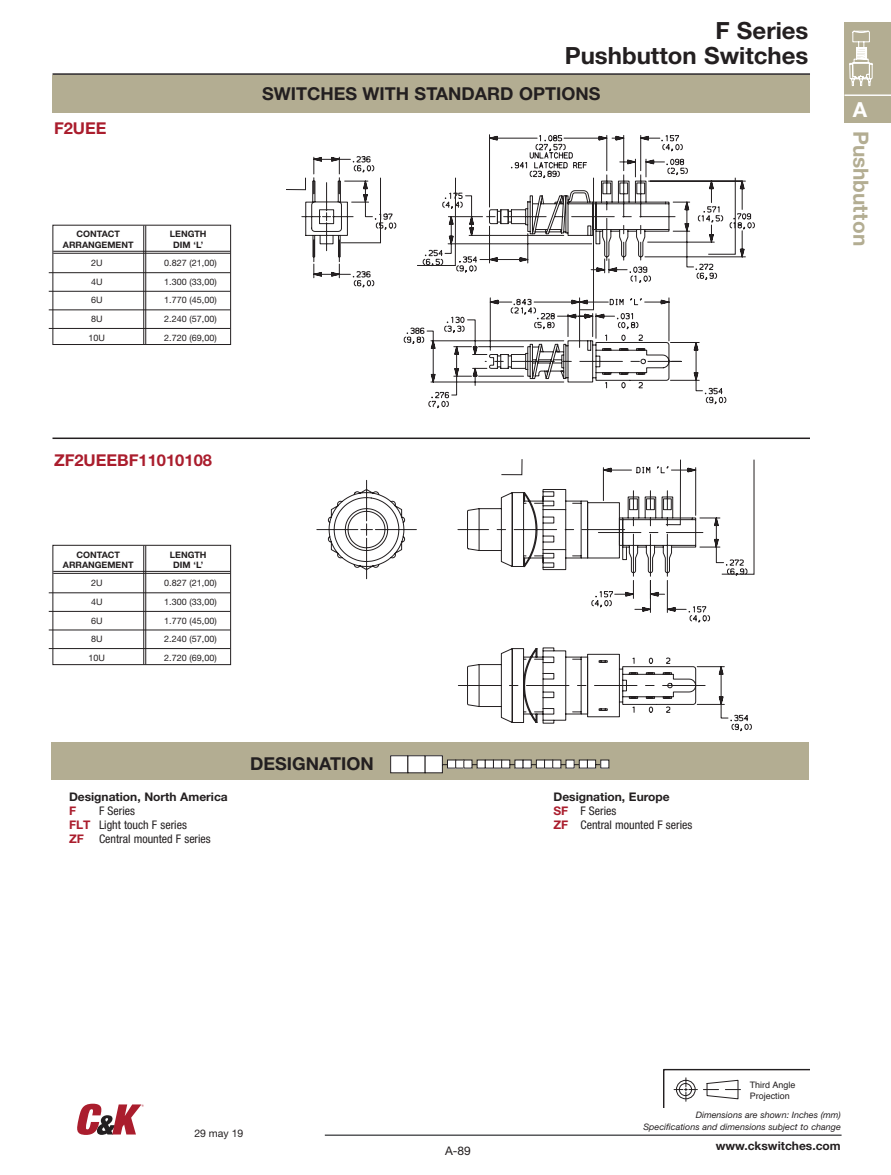
<style>
.page{position:relative;width:891px;height:1175px;background:#fff}
.page>*{position:absolute;margin:0;border:0;box-sizing:border-box;transform-origin:0 0}
.t1{font:700 23.7px/25.2px "Helvetica Neue LT Std";color:#231f20;text-align:right}
.t2{font:700 21px "Helvetica Neue";color:#b3ad92}
.t3{font:700 20.7px "Helvetica Neue";color:#fff}
.t4{font:700 17.85px "Helvetica Neue LT Std";color:#231f20}
.t5{font:700 16.35px "Helvetica Neue LT Std";color:#aa1d2d}
.t6{font:condensed 11.85px/14.1px "Helvetica Neue LT Std";color:#231f20}
.t7{font:700 11.85px "Helvetica Neue LT Std";color:#231f20}
.t8{font:11.85px "Helvetica Neue LT Std";color:#231f20}
.t9{font:700 11.85px "Helvetica Neue LT Std";color:#aa1d2d}
.t10{font:10.5px "Helvetica Neue LT Std";color:#231f20}
.t11{font:8.85px "Helvetica Neue LT Std";color:#231f20}
.t12{font:italic 8.85px/11.9px "Helvetica Neue LT Std";color:#231f20;text-align:right}
.t13{font:700 8.85px/10.4px "Helvetica Neue LT Std";color:#231f20;text-align:center}
.t14{font:8.85px/10.6px "Helvetica";color:#231f20}
.s1{font-weight:700;font-stretch:normal;color:#aa1d2d}
.s2{font-weight:700;font-stretch:normal}
</style>
<div class="page">
<hr style="left:325px;top:1134px;width:517px;height:1px;background:#57585a">
<div style="left:845px;top:22px;width:46px;height:101px;background:#b3ad92"></div>
<hr style="left:845px;top:94px;width:46px;height:2px;background:#fff">
<svg style="left:849px;top:30px;width:24px;height:56px"></svg>
<svg style="left:77px;top:1103px;width:67px;height:31px"></svg>
<svg style="left:286px;top:189px;width:16px;height:1px"></svg>
<svg style="left:752px;top:459px;width:3px;height:116px"></svg>
<svg style="left:521px;top:459px;width:2px;height:7px"></svg>
<div style="left:52px;top:75px;width:758px;height:37px;background:#b3ad92"></div>
<svg style="left:302px;top:134px;width:453px;height:274px"></svg>
<svg style="left:316px;top:466px;width:436px;height:265px"></svg>
<hr style="left:52px;top:437px;width:758px;height:2px;background:#231f20">
<hr style="left:53px;top:251px;width:177px;height:1px;background:#231f20">
<hr style="left:53px;top:253px;width:177px;height:1px;background:#231f20">
<hr style="left:49px;top:272px;width:181px;height:1px;background:#231f20">
<hr style="left:49px;top:291px;width:181px;height:1px;background:#231f20">
<hr style="left:49px;top:309px;width:181px;height:1px;background:#231f20">
<hr style="left:49px;top:328px;width:181px;height:1px;background:#231f20">
<div style="left:52px;top:225px;width:179px;height:120px;border:1px solid #231f20"></div>
<hr style="left:145px;top:225px;width:1px;height:119px;background:#231f20">
<hr style="left:143px;top:225px;width:1px;height:119px;background:#231f20">
<hr style="left:53px;top:571px;width:177px;height:1px;background:#231f20">
<hr style="left:53px;top:573px;width:177px;height:1px;background:#231f20">
<hr style="left:49px;top:592px;width:181px;height:1px;background:#231f20">
<hr style="left:49px;top:611px;width:181px;height:1px;background:#231f20">
<hr style="left:49px;top:629px;width:181px;height:1px;background:#231f20">
<hr style="left:49px;top:648px;width:181px;height:1px;background:#231f20">
<div style="left:52px;top:545px;width:179px;height:120px;border:1px solid #231f20"></div>
<hr style="left:145px;top:545px;width:1px;height:119px;background:#231f20">
<hr style="left:143px;top:545px;width:1px;height:119px;background:#231f20">
<hr style="left:53px;top:73px;width:757px;height:2px;background:#231f20">
<div style="left:51px;top:742px;width:757px;height:38px;background:#b3ad92"></div>
<div style="left:391px;top:755px;width:17px;height:17px;background:#fff"></div>
<div style="left:390px;top:755px;width:18px;height:18px;border:1px solid #231f20"></div>
<div style="left:408px;top:755px;width:17px;height:17px;background:#fff"></div>
<div style="left:408px;top:755px;width:17px;height:18px;border:1px solid #231f20"></div>
<svg style="left:424px;top:755px;width:24px;height:18px"></svg>
<div style="left:447px;top:760px;width:9px;height:8px;background:#fff"></div>
<div style="left:447px;top:759px;width:9px;height:9px;border:1px solid #231f20"></div>
<div style="left:456px;top:760px;width:8px;height:8px;background:#fff"></div>
<div style="left:455px;top:759px;width:9px;height:9px;border:1px solid #231f20"></div>
<svg style="left:463px;top:759px;width:14px;height:9px"></svg>
<div style="left:477px;top:760px;width:8px;height:8px;background:#fff"></div>
<div style="left:485px;top:760px;width:8px;height:8px;background:#fff"></div>
<div style="left:485px;top:759px;width:9px;height:9px;border:1px solid #231f20"></div>
<div style="left:493px;top:760px;width:9px;height:8px;background:#fff"></div>
<div style="left:493px;top:759px;width:9px;height:9px;border:1px solid #231f20"></div>
<svg style="left:501px;top:759px;width:14px;height:9px"></svg>
<div style="left:515px;top:760px;width:8px;height:8px;background:#fff"></div>
<svg style="left:522px;top:759px;width:14px;height:9px"></svg>
<div style="left:536px;top:760px;width:9px;height:8px;background:#fff"></div>
<div style="left:536px;top:759px;width:9px;height:9px;border:1px solid #231f20"></div>
<div style="left:545px;top:760px;width:8px;height:8px;background:#fff"></div>
<div style="left:544px;top:759px;width:9px;height:9px;border:1px solid #231f20"></div>
<svg style="left:552px;top:759px;width:27px;height:9px"></svg>
<div style="left:579px;top:760px;width:8px;height:8px;background:#fff"></div>
<div style="left:579px;top:759px;width:9px;height:9px;border:1px solid #231f20"></div>
<svg style="left:587px;top:759px;width:13px;height:9px"></svg>
<div style="left:601px;top:760px;width:8px;height:8px;background:#fff"></div>
<div style="left:600px;top:759px;width:9px;height:9px;border:1px solid #231f20"></div>
<svg style="left:663px;top:1068px;width:147px;height:39px"></svg>
<h3 class="t5" style="left:54px;top:118px;width:54px">F2UEE</h3>
<p class="t13" style="left:63px;top:229px;width:72px">CONTACT<br>ARRANGEMENT</p>
<p class="t13" style="left:170px;top:229px;width:38px">LENGTH<br>DIM ‘L’</p>
<p class="t11" style="left:91px;top:258px;width:13px">2U</p>
<p class="t11" style="left:164px;top:258px;width:54px">0.827 (21,00)</p>
<p class="t11" style="left:91px;top:276px;width:13px">4U</p>
<p class="t11" style="left:164px;top:276px;width:54px">1.300 (33,00)</p>
<p class="t11" style="left:91px;top:295px;width:13px">6U</p>
<p class="t11" style="left:164px;top:295px;width:54px">1.770 (45,00)</p>
<p class="t11" style="left:91px;top:314px;width:13px">8U</p>
<p class="t11" style="left:164px;top:314px;width:54px">2.240 (57,00)</p>
<p class="t11" style="left:88px;top:332px;width:18px">10U</p>
<p class="t11" style="left:164px;top:332px;width:54px">2.720 (69,00)</p>
<h1 class="t1" style="left:565px;top:18px;width:245px">F Series<br>Pushbutton Switches</h1>
<h3 class="t4" style="left:262px;top:82px;width:340px">SWITCHES WITH STANDARD OPTIONS</h3>
<h3 class="t3" style="left:853px;top:96px;width:16px">A</h3>
<h2 class="t2" style="left:874px;top:131px;width:116px;rotate:90deg">Pushbutton</h2>
<h3 class="t5" style="left:54px;top:450px;width:160px">ZF2UEEBF11010108</h3>
<p class="t13" style="left:63px;top:549px;width:72px">CONTACT<br>ARRANGEMENT</p>
<p class="t13" style="left:170px;top:549px;width:38px">LENGTH<br>DIM ‘L’</p>
<p class="t11" style="left:91px;top:578px;width:13px">2U</p>
<p class="t11" style="left:164px;top:578px;width:54px">0.827 (21,00)</p>
<p class="t11" style="left:91px;top:596px;width:13px">4U</p>
<p class="t11" style="left:164px;top:596px;width:54px">1.300 (33,00)</p>
<p class="t11" style="left:91px;top:615px;width:13px">6U</p>
<p class="t11" style="left:164px;top:615px;width:54px">1.770 (45,00)</p>
<p class="t11" style="left:91px;top:633px;width:13px">8U</p>
<p class="t11" style="left:164px;top:633px;width:54px">2.240 (57,00)</p>
<p class="t11" style="left:88px;top:652px;width:18px">10U</p>
<p class="t11" style="left:164px;top:652px;width:54px">2.720 (69,00)</p>
<h3 class="t7" style="left:69px;top:789px;width:160px">Designation, North America</h3>
<h3 class="t9" style="left:69px;top:803px;width:9px">F</h3>
<h3 class="t6" style="left:69px;top:803px;width:119px;text-indent:30px">F Series<br><span class="s1">FLT</span> Light touch F series<br><span class="s1">ZF</span></h3>
<h3 class="t6" style="left:99px;top:831px;width:113px">Central mounted F series</h3>
<h3 class="t4" style="left:250px;top:753px;width:125px">DESIGNATION</h3>
<h3 class="t6" style="left:554px;top:789px;width:140px"><span class="s2">Designation, Europe<br></span><span class="s1">SF</span> F Series<br><span class="s1">ZF</span> Central mounted F series</h3>
<p class="t10" style="left:194px;top:1126px;width:51px">29 may 19</p>
<h3 class="t8" style="left:445px;top:1143px;width:27px">A-89</h3>
<p class="t14" style="left:750px;top:1080px;width:47px">Third Angle<br>Projection</p>
<p class="t12" style="left:643px;top:1108px;width:199px">Dimensions are shown: Inches (mm)<br>Specifications and dimensions subject to change</p>
<h3 class="t7" style="left:716px;top:1138px;width:127px">www.ckswitches.com</h3>
</div>
